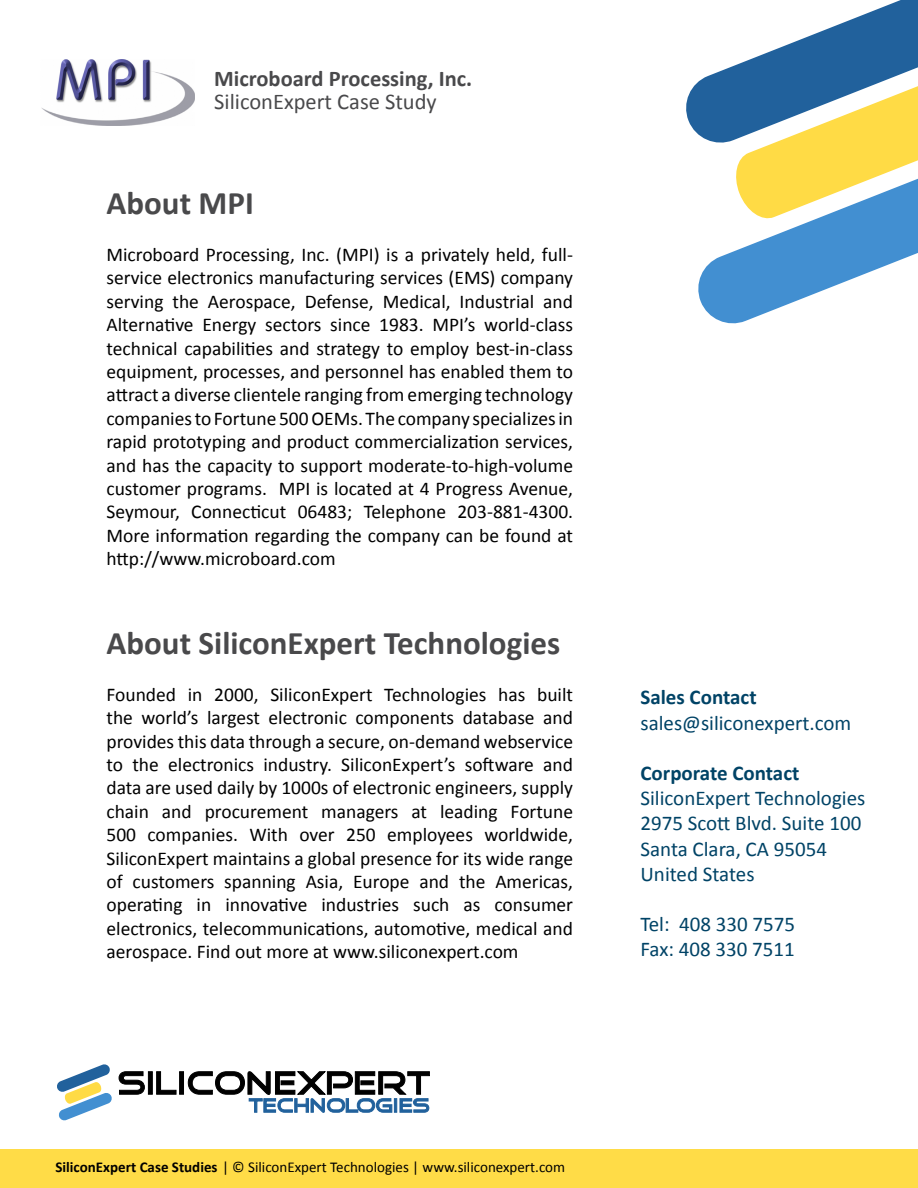
<style>
.page{position:relative;width:918px;height:1188px;background:#fff}
.page>*{position:absolute;margin:0;border:0;box-sizing:border-box;transform-origin:0 0}
.t1{font:700 33px "Calibri";color:#49494b}
.t2{font:700 22.5px "Calibri";color:#49494b}
.t3{font:22.5px "Calibri";color:#49494b}
.t4{font:21px/25.2px "Calibri";color:#004366}
.t5{font:700 21px "Calibri";color:#004366}
.t6{font:19.5px/23.4px "Calibri";color:#000;text-align:justify}
.t7{font:15px "Calibri";color:#000}
.s1{font-weight:700}
</style>
<div class="page">
<div style="left:0;top:1149px;width:918px;height:39px;background:#ffdc47"></div>
<svg style="left:686px;top:0;width:232px;height:324px"></svg>
<svg style="left:118px;top:1071px;width:27px;height:24px"></svg>
<svg style="left:148px;top:1071px;width:5px;height:24px"></svg>
<svg style="left:156px;top:1071px;width:21px;height:24px"></svg>
<svg style="left:179px;top:1071px;width:5px;height:24px"></svg>
<svg style="left:188px;top:1071px;width:242px;height:42px"></svg>
<svg style="left:57px;top:1064px;width:55px;height:57px"></svg>
<img style="left:42px;top:59px;width:152px;height:67px">
<p class="t2" style="left:214px;top:65px;width:260px">Microboard Processing, Inc.</p>
<p class="t3" style="left:214px;top:88px;width:224px">SiliconExpert Case Study</p>
<h1 class="t1" style="left:107px;top:183px;width:149px">About MPI</h1>
<p class="t6" style="left:107px;top:242px;width:468px">Microboard Processing, Inc. (MPI) is a privately held, full&shy;service electronics manufacturing services (EMS) company serving the Aerospace, Defense, Medical, Industrial and Alternative Energy sectors since 1983. MPI’s world-class technical capabilities and strategy to employ best-in-class equipment, processes, and personnel has enabled them to attract a diverse clientele ranging from emerging technology companies to Fortune 500 OEMs. The company specializes in rapid prototyping and product commercialization services, and has the capacity to support moderate-to-high-volume customer programs. MPI is located at 4 Progress Avenue, Seymour, Connecticut 06483; Telephone 203-881-4300.<br>More information regarding the company can be found at http://www.microboard.com</p>
<h1 class="t1" style="left:107px;top:623px;width:455px">About SiliconExpert Technologies</h1>
<p class="t6" style="left:107px;top:682px;width:468px">Founded in 2000, SiliconExpert Technologies has built the world’s largest electronic components database and provides this data through a secure, on-demand webservice to the electronics industry. SiliconExpert’s software and data are used daily by 1000s of electronic engineers, supply chain and procurement managers at leading Fortune 500 companies. With over 250 employees worldwide, SiliconExpert maintains a global presence for its wide range of customers spanning Asia, Europe and the Americas, operating in innovative industries such as consumer electronics, telecommunications, automotive, medical and aerospace. Find out more at www.siliconexpert.com</p>
<p class="t5" style="left:640px;top:684px;width:118px">Sales Contact</p>
<p class="t4" style="left:640px;top:709px;width:212px">sales@siliconexpert.com</p>
<p class="t5" style="left:640px;top:760px;width:160px">Corporate Contact</p>
<p class="t4" style="left:640px;top:785px;width:226px">SiliconExpert Technologies<br>2975 Scott Blvd. Suite 100<br>Santa Clara, CA 95054<br>United States</p>
<p class="t4" style="left:640px;top:911px;width:156px">Tel: 408 330 7575<br>Fax: 408 330 7511</p>
<p class="t7" style="left:56px;top:1158px;width:511px"><span class="s1">SiliconExpert Case Studies</span> | © SiliconExpert Technologies | www.siliconexpert.com</p>
</div>
